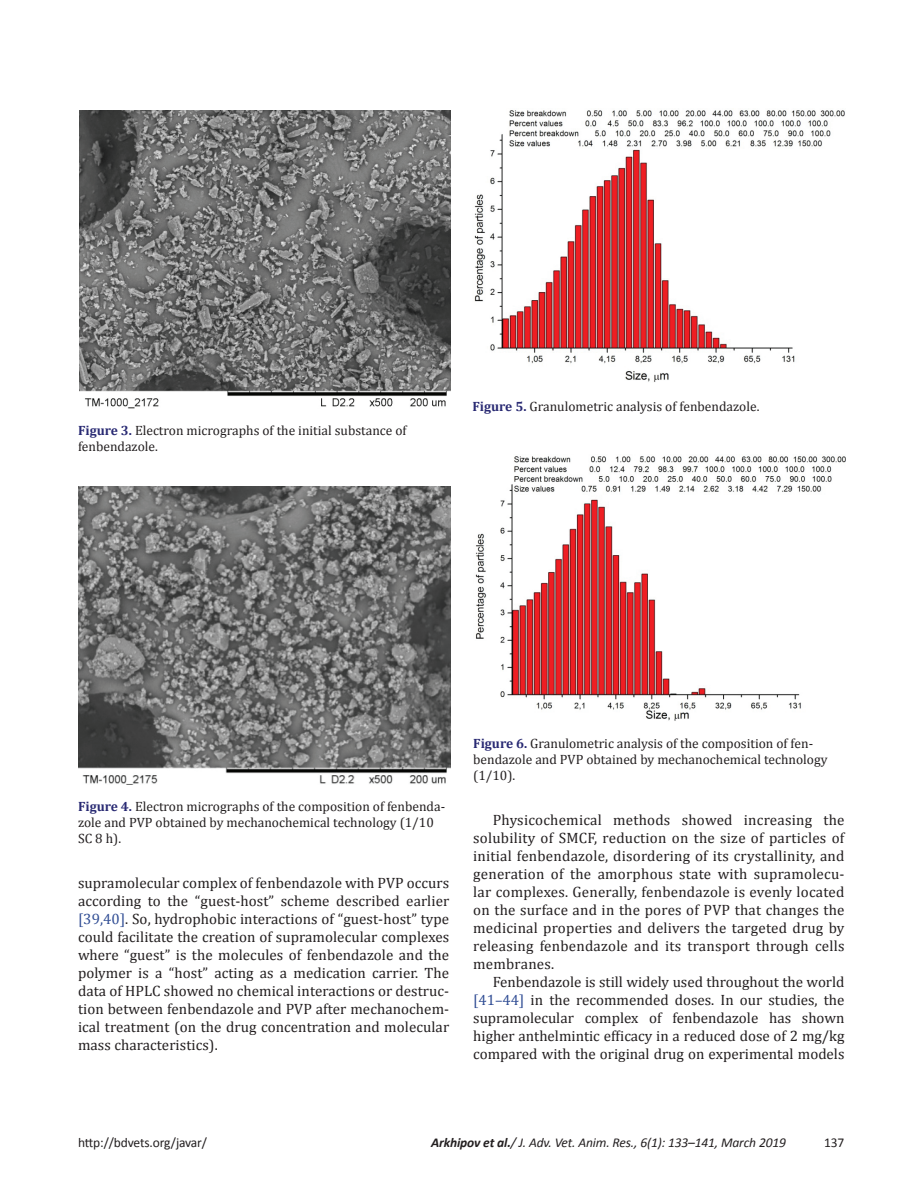
<style>
.page{position:relative;width:918px;height:1188px;background:#fff}
.page>*{position:absolute;margin:0;border:0;box-sizing:border-box;transform-origin:0 0}
.Para_Indent{font:15px/18px "Cambria";letter-spacing:.005em;color:#231f20;text-align:justify}
.t1{font:13.5px/16.2px "Cambria";color:#231f20}
.t2{font:italic 13.5px "Calibri";letter-spacing:-.01em;color:#231f20}
.t3{font:13.5px "Calibri";letter-spacing:-.01em;color:#231f20}
.s1{font-weight:700;color:#292a73}
.s2{color:#304d94}
.s3{font-weight:700}
</style>
<div class="page">
<img style="left:80px;top:111px;width:371px;height:298px">
<img style="left:78px;top:486px;width:373px;height:298px">
<img style="left:474px;top:110px;width:371px;height:272px">
<img style="left:475px;top:456px;width:371px;height:265px">
<p class="t1" style="left:78px;top:422px;width:330px"><span class="s1">Figure 3.</span> Electron micrographs of the initial substance of fenbendazole.</p>
<p class="t1" style="left:472px;top:398px;width:288px"><span class="s1">Figure 5.</span> Granulometric analysis of fenbendazole.</p>
<p class="t1" style="left:78px;top:798px;width:369px"><span class="s1">Figure 4.</span> Electron micrographs of the composition of fenbenda&shy;zole and PVP obtained by mechanochemical technology (1/10<br>SC 8 h).</p>
<p class="Para_Indent" style="left:78px;top:874px;width:373px">supramolecular complex of fenbendazole with PVP occurs according to the “guest-host” scheme described earlier <span class="s2">[39,40]</span>. So, hydrophobic interactions of “guest-host” type could facilitate the creation of supramolecular complexes where “guest” is the molecules of fenbendazole and the polymer is a “host” acting as a medication carrier. The data of HPLC showed no chemical interactions or destruc&shy;tion between fenbendazole and PVP after mechanochem&shy;ical treatment (on the drug concentration and molecular mass characteristics).</p>
<p class="t1" style="left:473px;top:735px;width:356px"><span class="s1">Figure 6.</span> Granulometric analysis of the composition of fen&shy;bendazole and PVP obtained by mechanochemical technology (1/10).</p>
<p class="Para_Indent" style="left:473px;top:811px;width:373px;text-indent:20px">Physicochemical methods showed increasing the solubility of SMCF, reduction on the size of particles of initial fenbendazole, disordering of its crystallinity, and generation of the amorphous state with supramolecu&shy;lar complexes. Generally, fenbendazole is evenly located on the surface and in the pores of PVP that changes the medicinal properties and delivers the targeted drug by releasing fenbendazole and its transport through cells membranes.</p>
<p class="Para_Indent" style="left:473px;top:973px;width:373px;text-indent:20px">Fenbendazole is still widely used throughout the world <span class="s2">[41–44]</span> in the recommended doses. In our studies, the supramolecular complex of fenbendazole has shown higher anthelmintic efficacy in a reduced dose of 2 mg/kg compared with the original drug on experimental models</p>
<p class="t3" style="left:78px;top:1134px;width:131px">http://bdvets.org/javar/</p>
<p class="t2" style="left:431px;top:1134px;width:356px"><span class="s3">Arkhipov et al.</span>/ J. Adv. Vet. Anim. Res., 6(1): 133–141, March 2019</p>
<p class="t3" style="left:824px;top:1134px;width:22px">137</p>
</div>
